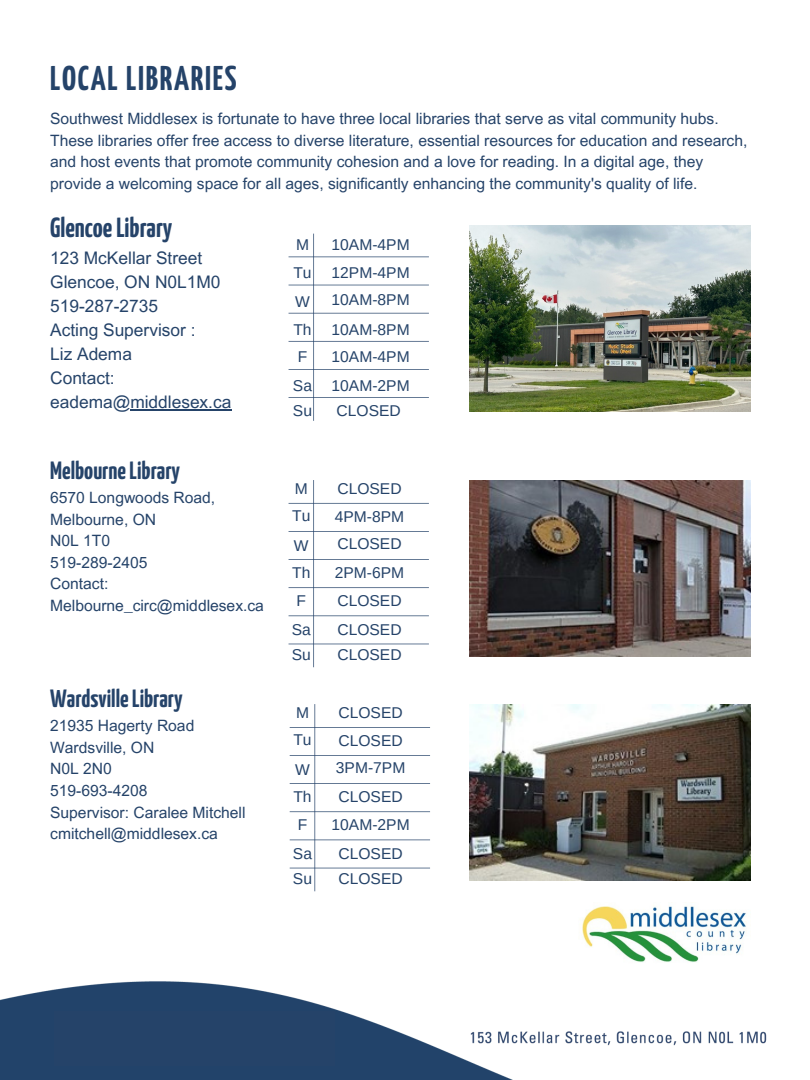
<style>
.page{position:relative;width:810px;height:1080px;background:#fff}
.page>*{position:absolute;margin:0;border:0;box-sizing:border-box;transform-origin:0 0}
.t1{font:700 34.38px "Yanone Kaffeesatz";letter-spacing:.05em;color:#254369}
.t2{font:700 27.69px "Yanone Kaffeesatz";color:#254369}
.t3{font:700 25px "Yanone Kaffeesatz";color:#254369}
.t4{font:17.31px/23.9px "Arial MT Pro";color:#254369}
.t5{font:15.62px/21.6px "Arial MT Pro";color:#254369}
.t6{font:15.62px "Arimo";color:#254369}
</style>
<div class="page">
<img style="left:582px;top:905px;width:165px;height:57px">
<img style="left:469px;top:226px;width:282px;height:186px">
<hr style="left:130px;top:409px;width:101px;height:1px;background:#254369">
<img style="left:469px;top:704px;width:282px;height:177px">
<svg style="left:290px;top:704px;width:140px;height:187px"></svg>
<img style="left:469px;top:480px;width:282px;height:176px">
<svg style="left:289px;top:480px;width:140px;height:187px"></svg>
<svg style="left:289px;top:234px;width:140px;height:187px"></svg>
<img style="left:0;top:981px;width:767px;height:99px">
<div style="left:55px;top:1011px;width:280px;height:54px;background:#254369"></div>
<p class="t1" style="left:50px;top:65px;width:188px">LOCAL LIBRARIES</p>
<p class="t5" style="left:50px;top:110px;width:699px">Southwest Middlesex is fortunate to have three local libraries that serve as vital community hubs.<br>These libraries offer free access to diverse literature, essential resources for education and research, and host events that promote community cohesion and a love for reading. In a digital age, they provide a welcoming space for all ages, significantly enhancing the community's quality of life.</p>
<p class="t2" style="left:50px;top:217px;width:124px">GlencoeLibrary</p>
<p class="t4" style="left:50px;top:249px;width:154px">123 McKellar Street</p>
<p class="t4" style="left:50px;top:272px;width:172px">Glencoe, ON N0L1M0</p>
<p class="t4" style="left:50px;top:296px;width:109px">519-287-2735</p>
<p class="t4" style="left:50px;top:320px;width:147px">Acting Supervisor :</p>
<p class="t4" style="left:50px;top:344px;width:83px">Liz Adema</p>
<p class="t4" style="left:50px;top:368px;width:183px">Contact: eadema@middlesex.ca</p>
<p class="t3" style="left:50px;top:460px;width:131px">MelbourneLibrary</p>
<p class="t5" style="left:50px;top:489px;width:167px">6570 Longwoods Road,<br>Melbourne, ON</p>
<p class="t5" style="left:50px;top:532px;width:99px">N0L 1T0<br>519-289-2405</p>
<p class="t5" style="left:50px;top:575px;width:215px">Contact:<br>Melbourne_circ@middlesex.ca</p>
<p class="t3" style="left:50px;top:689px;width:134px">WardsvilleLibrary</p>
<p class="t5" style="left:50px;top:717px;width:146px">21935 Hagerty Road<br>Wardsville, ON</p>
<p class="t5" style="left:50px;top:760px;width:63px">N0L 2N0</p>
<p class="t5" style="left:50px;top:782px;width:99px">519-693-4208</p>
<p class="t5" style="left:50px;top:803px;width:197px">Supervisor: Caralee Mitchell</p>
<p class="t5" style="left:50px;top:825px;width:169px">cmitchell@middlesex.ca</p>
<p class="t6" style="left:296px;top:236px;width:15px">M</p>
<p class="t6" style="left:293px;top:263px;width:20px">Tu</p>
<p class="t6" style="left:295px;top:293px;width:16px">W</p>
<p class="t6" style="left:293px;top:321px;width:20px">Th</p>
<p class="t6" style="left:298px;top:348px;width:11px">F</p>
<p class="t6" style="left:293px;top:377px;width:21px">Sa</p>
<p class="t6" style="left:293px;top:402px;width:21px">Su</p>
<p class="t6" style="left:332px;top:236px;width:80px">10AM-4PM</p>
<p class="t6" style="left:332px;top:264px;width:80px">12PM-4PM</p>
<p class="t6" style="left:332px;top:291px;width:80px">10AM-8PM</p>
<p class="t6" style="left:332px;top:321px;width:80px">10AM-8PM</p>
<p class="t6" style="left:332px;top:348px;width:80px">10AM-4PM</p>
<p class="t6" style="left:332px;top:377px;width:80px">10AM-2PM</p>
<p class="t6" style="left:337px;top:402px;width:66px">CLOSED</p>
<p class="t6" style="left:295px;top:480px;width:15px">M</p>
<p class="t6" style="left:292px;top:507px;width:20px">Tu</p>
<p class="t6" style="left:294px;top:536px;width:16px">W</p>
<p class="t6" style="left:292px;top:564px;width:20px">Th</p>
<p class="t6" style="left:297px;top:592px;width:11px">F</p>
<p class="t6" style="left:292px;top:621px;width:21px">Sa</p>
<p class="t6" style="left:292px;top:646px;width:21px">Su</p>
<p class="t6" style="left:296px;top:704px;width:15px">M</p>
<p class="t6" style="left:293px;top:731px;width:20px">Tu</p>
<p class="t6" style="left:295px;top:760px;width:16px">W</p>
<p class="t6" style="left:293px;top:788px;width:20px">Th</p>
<p class="t6" style="left:298px;top:816px;width:11px">F</p>
<p class="t6" style="left:293px;top:845px;width:21px">Sa</p>
<p class="t6" style="left:293px;top:870px;width:21px">Su</p>
<p class="t6" style="left:337px;top:480px;width:66px">CLOSED</p>
<p class="t6" style="left:335px;top:508px;width:71px">4PM-8PM</p>
<p class="t6" style="left:337px;top:535px;width:66px">CLOSED</p>
<p class="t6" style="left:335px;top:564px;width:71px">2PM-6PM</p>
<p class="t6" style="left:337px;top:592px;width:66px">CLOSED</p>
<p class="t6" style="left:337px;top:621px;width:66px">CLOSED</p>
<p class="t6" style="left:337px;top:646px;width:66px">CLOSED</p>
<p class="t6" style="left:339px;top:704px;width:66px">CLOSED</p>
<p class="t6" style="left:339px;top:732px;width:66px">CLOSED</p>
<p class="t6" style="left:336px;top:759px;width:71px">3PM-7PM</p>
<p class="t6" style="left:339px;top:788px;width:66px">CLOSED</p>
<p class="t6" style="left:332px;top:816px;width:80px">10AM-2PM</p>
<p class="t6" style="left:339px;top:845px;width:66px">CLOSED</p>
<p class="t6" style="left:339px;top:870px;width:66px">CLOSED</p>
</div>
